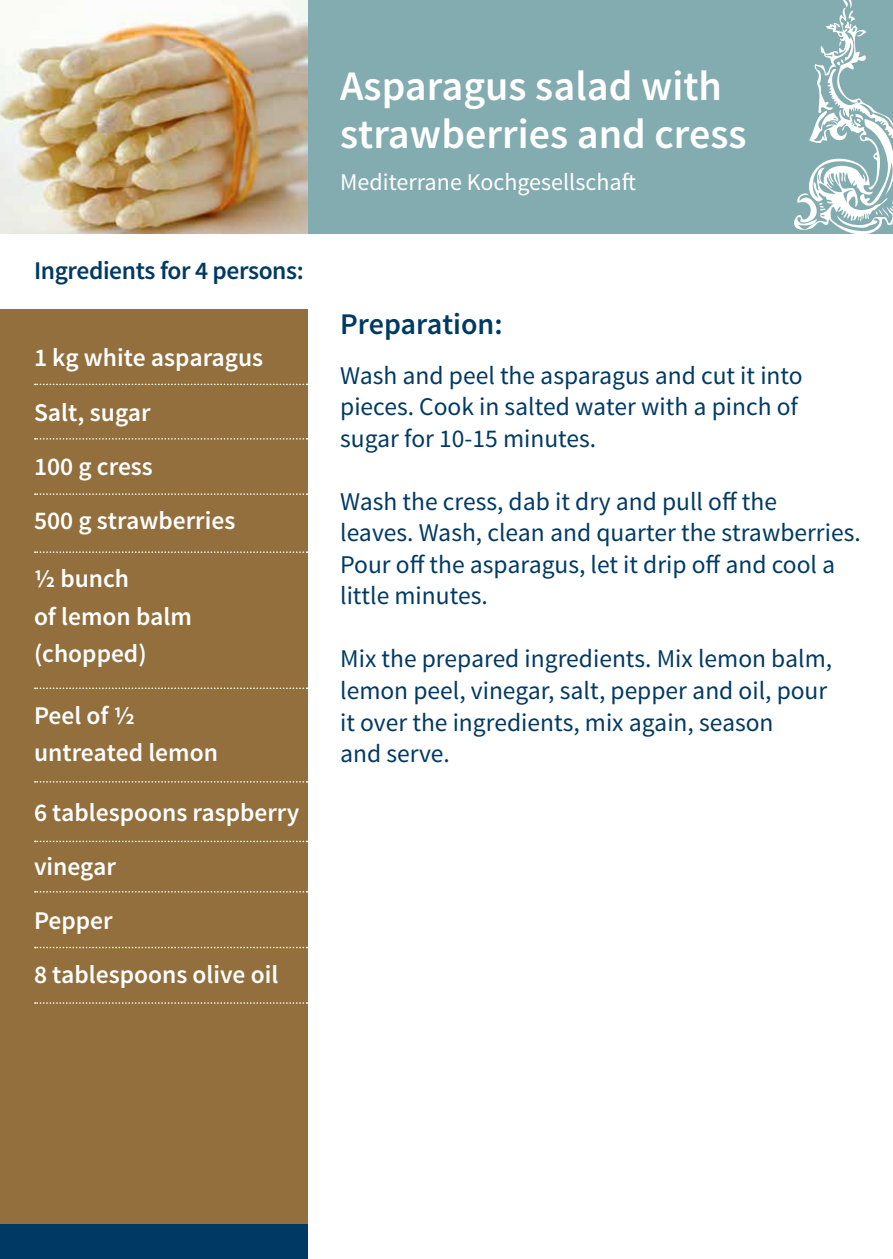
<style>
.page{position:relative;width:893px;height:1259px;background:#fff}
.page>*{position:absolute;margin:0;border:0;box-sizing:border-box;transform-origin:0 0}
.t1{font:600 42px/48px "Source Sans Pro";color:#fff}
.t2{font:600 30px "Source Sans Pro";color:#003963}
.t3{font:25.5px/31.5px "Source Sans Pro";color:#003963}
.t4{font:600 25.5px/54px "Source Sans Pro";color:#fff}
.t5{font:600 25.5px "Source Sans Pro";letter-spacing:-.015em;color:#003963}
.t6{font:24px "Source Sans Pro";color:#fff}
</style>
<div class="page">
<div style="left:0;top:0;width:893px;height:234px;background:#83acb0"></div>
<img style="left:0;top:0;width:307px;height:234px">
<div style="left:0;top:310px;width:307px;height:949px;background:#926f3c"></div>
<div style="left:0;top:1225px;width:307px;height:34px;background:#003963"></div>
<svg style="left:35px;top:384px;width:272px;height:1px"></svg>
<svg style="left:35px;top:438px;width:272px;height:1px"></svg>
<svg style="left:35px;top:493px;width:272px;height:2px"></svg>
<svg style="left:35px;top:551px;width:272px;height:2px"></svg>
<svg style="left:35px;top:687px;width:272px;height:2px"></svg>
<svg style="left:35px;top:781px;width:272px;height:1px"></svg>
<svg style="left:35px;top:840px;width:272px;height:2px"></svg>
<svg style="left:35px;top:891px;width:272px;height:1px"></svg>
<svg style="left:35px;top:946px;width:272px;height:2px"></svg>
<svg style="left:35px;top:1002px;width:272px;height:1px"></svg>
<svg style="left:794px;top:0;width:99px;height:234px"></svg>
<p class="t5" style="left:34px;top:255px;width:271px">Ingredients for 4 persons:</p>
<p class="t4" style="left:34px;top:332px;width:231px">1 kg white asparagus<br>Salt, sugar<br>100 g cress<br>500 g strawberries</p>
<p class="t4" style="left:34px;top:560px;width:159px;line-height:37.5px">½ bunch<br>of lemon balm (chopped)</p>
<p class="t4" style="left:34px;top:697px;width:185px;line-height:37.5px">Peel of ½ untreated lemon</p>
<p class="t4" style="left:34px;top:786px;width:267px">6 tablespoons raspberry vinegar<br>Pepper<br>8 tablespoons olive oil</p>
<h1 class="t1" style="left:340px;top:63px;width:408px">Asparagus salad with strawberries and cress</h1>
<p class="t6" style="left:340px;top:167px;width:297px">Mediterrane Kochgesellschaft</p>
<p class="t2" style="left:340px;top:305px;width:164px">Preparation:</p>
<p class="t3" style="left:340px;top:360px;width:464px">Wash and peel the asparagus and cut it into pieces. Cook in salted water with a pinch of sugar for 10-15 minutes.</p>
<p class="t3" style="left:340px;top:486px;width:522px">Wash the cress, dab it dry and pull off the<br>leaves. Wash, clean and quarter the strawberries.<br>Pour off the asparagus, let it drip off and cool a little minutes.</p>
<p class="t3" style="left:340px;top:644px;width:493px">Mix the prepared ingredients. Mix lemon balm, lemon peel, vinegar, salt, pepper and oil, pour it over the ingredients, mix again, season<br>and serve.</p>
</div>
